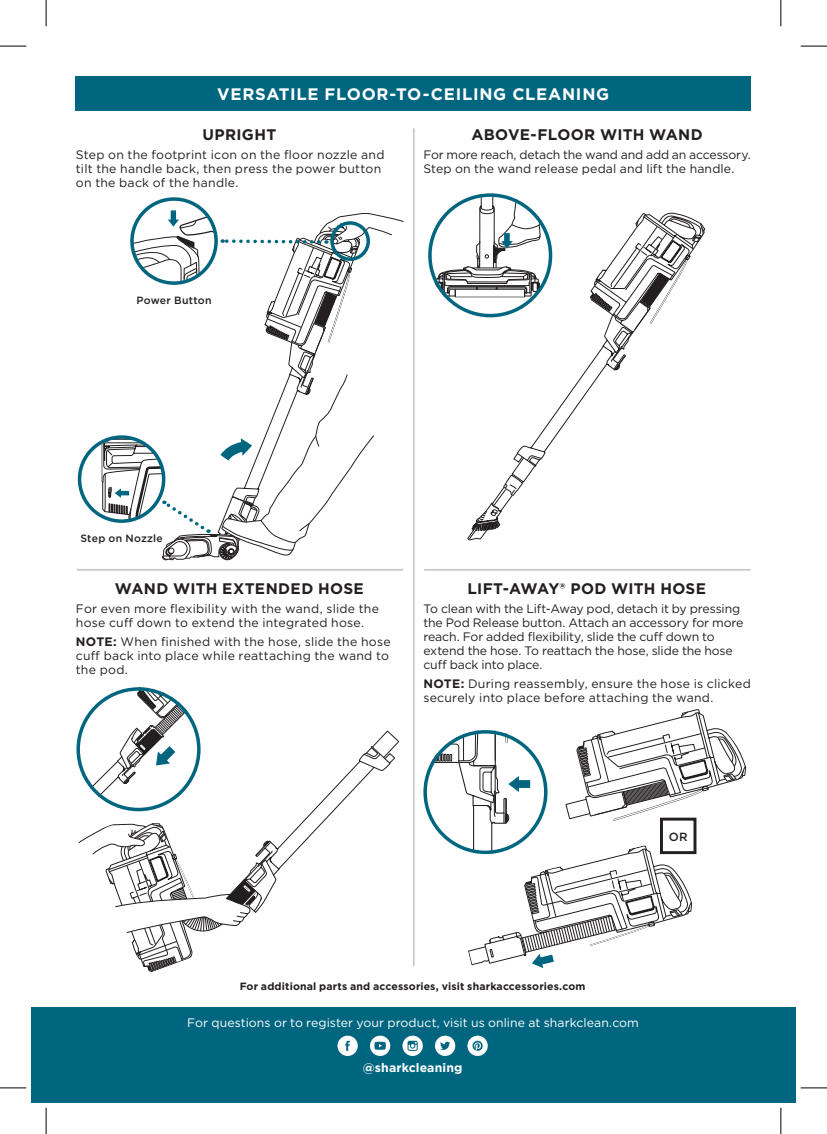
<style>
.page{position:relative;width:827px;height:1134px;background:#fff}
.page>*{position:absolute;margin:0;border:0;box-sizing:border-box;transform-origin:0 0}
.t1{font:700 16.62px "Gotham";letter-spacing:.04em;color:#fff}
.t2{font:700 15.4px "Gotham";letter-spacing:.02em;color:#231f20}
.t3{font:12.25px/14px "Gotham";letter-spacing:.01em;color:#231f20}
.t4{font:12.25px/14px "Gotham";letter-spacing:-.01em;color:#231f20}
.t5{font:12.25px "Gotham";letter-spacing:.005em;color:#fff}
.t6{font:700 12.25px "Gotham";letter-spacing:.01em;color:#fff}
.t7{font:500 11.9px "Gotham";color:#231f20}
.t8{font:700 10.5px "Gotham";letter-spacing:.015em;color:#231f20}
.t9{font:500 10.5px "Gotham";letter-spacing:.025em;color:#231f20}
.s1{font-weight:700}
</style>
<div class="page">
<svg style="left:76px;top:687px;width:323px;height:285px"></svg>
<svg style="left:423px;top:709px;width:323px;height:259px"></svg>
<div style="left:659px;top:818px;width:37px;height:36px;border:3px solid #231f20"></div>
<div style="left:76px;top:76px;width:674px;height:35px;background:#006680"></div>
<hr style="left:413px;top:129px;width:1px;height:836px;background:#c7c8ca">
<svg style="left:79px;top:208px;width:324px;height:352px"></svg>
<div style="left:31px;top:1007px;width:764px;height:96px;background:#006680"></div>
<svg style="left:337px;top:1036px;width:21px;height:20px"></svg>
<svg style="left:467px;top:1036px;width:20px;height:20px"></svg>
<svg style="left:435px;top:1036px;width:20px;height:20px"></svg>
<svg style="left:370px;top:1036px;width:20px;height:20px"></svg>
<svg style="left:402px;top:1036px;width:20px;height:20px"></svg>
<hr style="left:77px;top:569px;width:325px;height:2px;background:#c7c8ca">
<hr style="left:424px;top:569px;width:325px;height:2px;background:#c7c8ca">
<svg style="left:434px;top:193px;width:271px;height:348px"></svg>
<svg style="left:0;top:46px;width:26px;height:1px"></svg>
<svg style="left:800px;top:46px;width:26px;height:1px"></svg>
<svg style="left:0;top:1088px;width:26px;height:1px"></svg>
<svg style="left:800px;top:1088px;width:26px;height:1px"></svg>
<svg style="left:46px;top:0;width:1px;height:26px"></svg>
<svg style="left:46px;top:1108px;width:1px;height:26px"></svg>
<svg style="left:780px;top:0;width:1px;height:26px"></svg>
<svg style="left:780px;top:1108px;width:1px;height:26px"></svg>
<h1 class="t1" style="left:217px;top:83px;width:393px">VERSATILE FLOOR-TO-CEILING CLEANING</h1>
<p class="t2" style="left:202px;top:125px;width:75px">UPRIGHT</p>
<p class="t2" style="left:471px;top:125px;width:233px">ABOVE-FLOOR WITH WAND</p>
<p class="t3" style="left:76px;top:147px;width:310px">Step on the footprint icon on the floor nozzle and tilt the handle back, then press the power button on the back of the handle.</p>
<p class="t4" style="left:423px;top:148px;width:329px">For more reach, detach the wand and add an accessory.<br>Step on the wand release pedal and lift the handle.</p>
<p class="t9" style="left:136px;top:294px;width:77px">Power Button</p>
<p class="t9" style="left:80px;top:532px;width:84px">Step on Nozzle</p>
<p class="t2" style="left:115px;top:578px;width:250px">WAND WITH EXTENDED HOSE</p>
<p class="t3" style="left:76px;top:601px;width:304px">For even more flexibility with the wand, slide the hose cuff down to extend the integrated hose.</p>
<p class="t3" style="left:76px;top:634px;width:316px"><span class="s1">NOTE:</span> When finished with the hose, slide the hose cuff back into place while reattaching the wand to the pod.</p>
<p class="t2" style="left:467px;top:578px;width:240px">LIFT-AWAY® POD WITH HOSE</p>
<p class="t4" style="left:423px;top:601px;width:321px">To clean with the Lift-Away pod, detach it by pressing the Pod Release button. Attach an accessory for more reach. For added flexibility, slide the cuff down to extend the hose. To reattach the hose, slide the hose cuff back into place.</p>
<p class="t3" style="left:423px;top:676px;width:329px"><span class="s1">NOTE:</span> During reassembly, ensure the hose is clicked securely into place before attaching the wand.</p>
<p class="t7" style="left:668px;top:829px;width:20px">OR</p>
<p class="t8" style="left:240px;top:979px;width:347px">For additional parts and accessories, visit sharkaccessories.com</p>
<p class="t5" style="left:187px;top:1015px;width:453px">For questions or to register your product, visit us online at sharkclean.com</p>
<p class="t6" style="left:363px;top:1059px;width:101px">@sharkcleaning</p>
</div>
